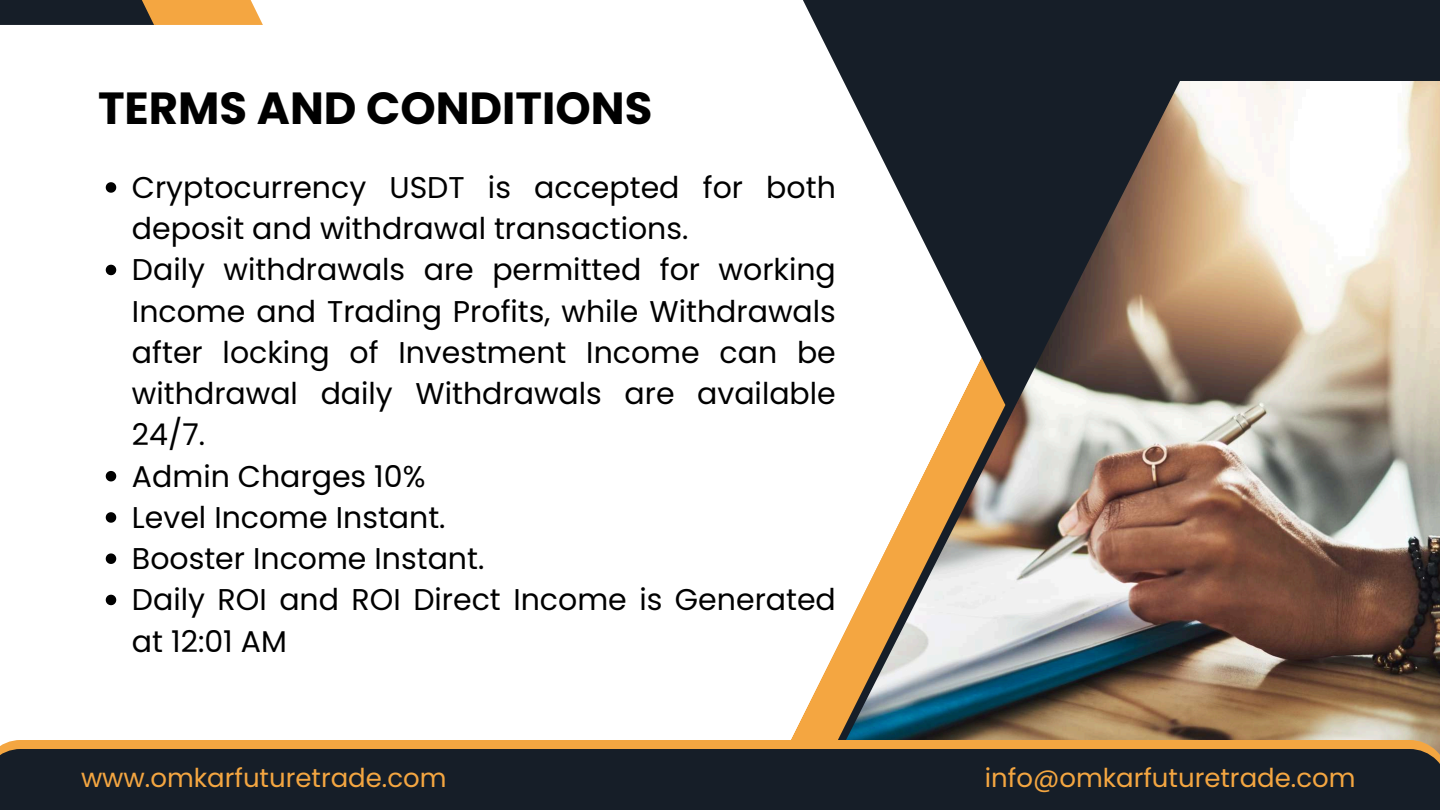
<style>
.page{position:relative;width:1440px;height:810px;background:#fff}
.page>*{position:absolute;margin:0;border:0;box-sizing:border-box;transform-origin:0 0}
.t1{font:700 45px "Poppins";color:#000}
.t2{font:30px/41.2px "Poppins";color:#000}
.t3{font:26px "Poppins";color:#f4a641}
</style>
<div class="page">
<svg style="left:803px;top:0;width:637px;height:740px;background:#2c333c"></svg>
<svg style="left:106px;top:182px;width:10px;height:11px"></svg>
<svg style="left:106px;top:265px;width:10px;height:10px"></svg>
<svg style="left:106px;top:471px;width:10px;height:10px"></svg>
<svg style="left:106px;top:512px;width:10px;height:11px"></svg>
<svg style="left:106px;top:553px;width:10px;height:11px"></svg>
<svg style="left:106px;top:595px;width:10px;height:10px"></svg>
<div style="left:0;top:0;width:156px;height:25px;background:#161e28"></div>
<svg style="left:142px;top:0;width:121px;height:25px;background:#e9a449"></svg>
<img style="left:808px;top:81px;width:632px;height:659px">
<div style="left:0;top:740px;width:1440px;height:70px;background:#f4a641"></div>
<div style="left:0;top:749px;width:1440px;height:61px;background:#161e28"></div>
<h1 class="t1" style="left:98px;top:77px;width:556px">TERMS AND CONDITIONS</h1>
<p class="t2" style="left:132px;top:167px;width:705px">Cryptocurrency USDT is accepted for both deposit and withdrawal transactions.<br>Daily withdrawals are permitted for working<br>Income and Trading Profits, while Withdrawals after locking of Investment Income can be withdrawal daily Withdrawals are available<br>24/7.<br>Admin Charges 10%<br>Level Income Instant.<br>Booster Income Instant.<br>Daily ROI and ROI Direct Income is Generated at 12:01 AM</p>
<p class="t3" style="left:81px;top:760px;width:367px">www.omkarfuturetrade.com</p>
<p class="t3" style="left:985px;top:760px;width:372px">info@omkarfuturetrade.com</p>
</div>
